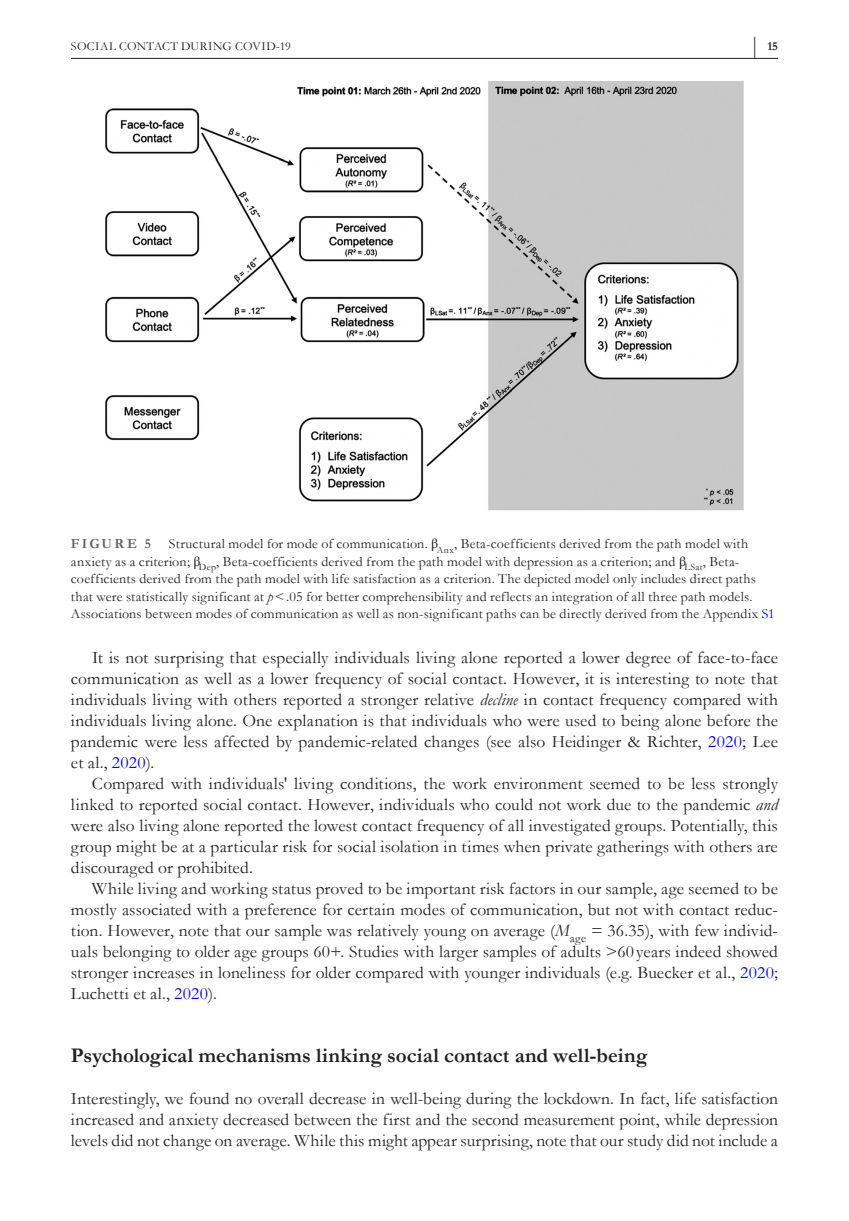
<style>
.page{position:relative;width:849px;height:1221px;background:#fff}
.page>*{position:absolute;margin:0;border:0;box-sizing:border-box;transform-origin:0 0}
.t1{font:700 21px "Garamond";color:#231f20}
.t2{font:17.5px/21px "Garamond";letter-spacing:.01em;color:#231f20;text-align:justify}
.t3{font:14px/17.5px "Garamond";letter-spacing:.015em;color:#231f20}
.t4{font:700 14px "Garamond";letter-spacing:.16em;color:#636366}
.t5{font:12.25px "Garamond";letter-spacing:.025em;color:#231f20}
.t6{font:700 12.25px "Garamond";color:#231f20}
.s1{font-size:23.62px}
.s2{font-family:"STIX"}
.s3{font-style:italic}
.s4{color:#00f}
</style>
<div class="page">
<hr style="left:71px;top:58px;width:706px;height:1px;background:#231f20">
<img style="left:105px;top:81px;width:639px;height:430px">
<p class="t5" style="left:71px;top:38px;width:221px">SOCIAL CONTACT DURING COVID-19</p>
<p class="t6" style="left:751px;top:38px;width:28px"><span class="s1">|</span> 15</p>
<p class="t3" style="left:71px;top:534px;width:705px;text-indent:98px">Structural model for mode of communication. <span class="s2">β</span><sub>Anx</sub>, Beta-coefficients derived from the path model with anxiety as a criterion; <span class="s2">β</span><sub>Dep</sub>, Beta-coefficients derived from the path model with depression as a criterion; and <span class="s2">β</span><sub>LSat</sub>, Beta&shy;coefficients derived from the path model with life satisfaction as a criterion. The depicted model only includes direct paths that were statistically significant at <span class="s3">p</span>&lt;.05 for better comprehensibility and reflects an integration of all three path models.<br>Associations between modes of communication as well as non-significant paths can be directly derived from the Appendix <span class="s4">S1</span></p>
<p class="t4" style="left:71px;top:534px;width:81px">FIGURE 5</p>
<p class="t2" style="left:71px;top:646px;width:708px;text-indent:21px">It is not surprising that especially individuals living alone reported a lower degree of face-to-face communication as well as a lower frequency of social contact. However, it is interesting to note that individuals living with others reported a stronger relative <span class="s3">decline</span> in contact frequency compared with individuals living alone. One explanation is that individuals who were used to being alone before the pandemic were less affected by pandemic-related changes (see also Heidinger &amp; Richter, <span class="s4">2020</span>; Lee et al., <span class="s4">2020</span>).</p>
<p class="t2" style="left:71px;top:772px;width:708px;text-indent:21px">Compared with individuals' living conditions, the work environment seemed to be less strongly linked to reported social contact. However, individuals who could not work due to the pandemic <span class="s3">and </span>were also living alone reported the lowest contact frequency of all investigated groups. Potentially, this group might be at a particular risk for social isolation in times when private gatherings with others are discouraged or prohibited.</p>
<p class="t2" style="left:71px;top:877px;width:708px;text-indent:21px">While living and working status proved to be important risk factors in our sample, age seemed to be mostly associated with a preference for certain modes of communication, but not with contact reduc&shy;tion. However, note that our sample was relatively young on average (<span class="s3">M</span><sub>age</sub> = 36.35), with few individ&shy;uals belonging to older age groups 60+. Studies with larger samples of adults &gt;60 years indeed showed stronger increases in loneliness for older compared with younger individuals (e.g. Buecker et al., <span class="s4">2020</span>; Luchetti et al., <span class="s4">2020</span>).</p>
<p class="t1" style="left:71px;top:1041px;width:578px">Psychological mechanisms linking social contact and well-being</p>
<p class="t2" style="left:71px;top:1087px;width:708px">Interestingly, we found no overall decrease in well-being during the lockdown. In fact, life satisfaction increased and anxiety decreased between the first and the second measurement point, while depression levels did not change on average. While this might appear surprising, note that our study did not include a</p>
</div>
